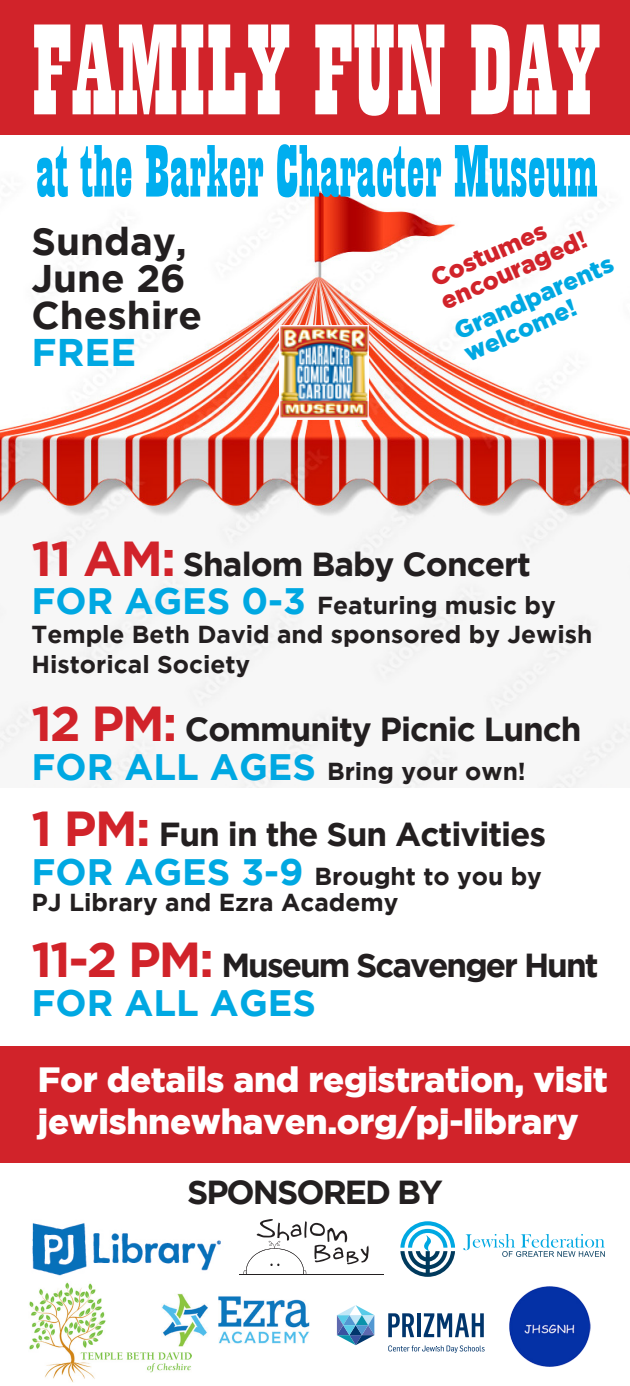
<style>
.page{position:relative;width:630px;height:1386px;background:#fff}
.page>*{position:absolute;margin:0;border:0;box-sizing:border-box;transform-origin:0 0}
.t1{font:134.75px "Playbill";color:#fff}
.t2{font:77.35px "Playbill";color:#00aeef}
.t3{font:700 38.5px/36.9px "Gotham";color:#231f20}
.t4{font:700 38.5px "Gotham";color:#00a8e2}
.t5{font:700 36.75px "Gotham";color:#00a8e2}
.t6{font:900 35px "Gotham";letter-spacing:-.01em;color:#fff}
.t7{font:700 33.25px "Gotham";letter-spacing:-.03em;color:#231f20}
.t8{font:700 33.25px "Gotham";letter-spacing:-.06em;color:#231f20}
.t9{font:700 24.5px/29.4px "Gotham";color:#231f20}
.t10{font:900 24.5px/24.5px "Gotham";color:#00a8e2}
.t11{font:900 24.5px/24.5px "Gotham";color:#d1232a}
.s1{font-size:49px;color:#d1232a}
.s2{font-size:36.75px;color:#00a8e2}
</style>
<div class="page">
<img style="left:0;top:168px;width:630px;height:620px">
<div style="left:0;top:0;width:630px;height:135px;background:#d1232a"></div>
<div style="left:0;top:1046px;width:630px;height:117px;background:#d1232a"></div>
<svg style="left:244px;top:1219px;width:125px;height:55px"></svg>
<hr style="left:239px;top:1274px;width:144px;height:1px;background:#231f20">
<img style="left:32px;top:1223px;width:212px;height:53px">
<svg style="left:463px;top:1234px;width:142px;height:23px"></svg>
<svg style="left:400px;top:1221px;width:55px;height:56px"></svg>
<img style="left:29px;top:1282px;width:162px;height:100px">
<img style="left:161px;top:1294px;width:149px;height:53px">
<svg style="left:388px;top:1313px;width:26px;height:24px"></svg>
<svg style="left:424px;top:1313px;width:60px;height:24px"></svg>
<hr style="left:417px;top:1313px;width:4px;height:24px;background:#00356c">
<svg style="left:388px;top:1345px;width:97px;height:8px"></svg>
<svg style="left:337px;top:1305px;width:37px;height:40px"></svg>
<img style="left:280px;top:325px;width:88px;height:95px">
<img style="left:509px;top:1286px;width:82px;height:81px">
<p class="t1" style="left:32px;top:3px;width:570px">FAMILY FUN DAY</p>
<p class="t2" style="left:36px;top:133px;width:563px">at theBarker Character Museum</p>
<p class="t3" style="left:32px;top:222px;width:157px">Sunday,<br>June 26</p>
<p class="t3" style="left:32px;top:296px;width:172px">Cheshire</p>
<p class="t4" style="left:32px;top:330px;width:106px">FREE</p>
<p class="t11" style="left:427px;top:268px;width:158px;rotate:-24deg">Costumes encouraged!</p>
<p class="t10" style="left:450px;top:320px;width:173px;rotate:-24deg">Grandparents welcome!</p>
<p class="t7" style="left:32px;top:545px;width:501px"><span class="s1">11 AM:</span> Shalom Baby Concert</p>
<p class="t9" style="left:32px;top:590px;width:562px"><span class="s2">FOR AGES 0-3</span> Featuring music by<br>Temple Beth David and sponsored by Jewish<br>Historical Society</p>
<p class="t7" style="left:32px;top:710px;width:552px"><span class="s1">12 PM:</span> Community Picnic Lunch</p>
<p class="t9" style="left:32px;top:756px;width:496px"><span class="s2">FOR ALL AGES</span> Bring your own!</p>
<p class="t7" style="left:32px;top:815px;width:516px"><span class="s1">1 PM:</span> Fun in the Sun Activities</p>
<p class="t9" style="left:32px;top:862px;width:512px;line-height:26.2px"><span class="s2">FOR AGES 3-9</span> Brought to you by<br>PJ Library and Ezra Academy</p>
<p class="t8" style="left:32px;top:946px;width:569px"><span class="s1">11-2 PM:</span> Museum Scavenger Hunt</p>
<p class="t5" style="left:32px;top:982px;width:286px">FOR ALL AGES</p>
<p class="t6" style="left:38px;top:1060px;width:572px">For details and registration, visit</p>
<p class="t6" style="left:38px;top:1102px;width:542px">jewishnewhaven.org/pj-library</p>
<p class="t8" style="left:187px;top:1173px;width:257px">SPONSORED BY</p>
</div>
